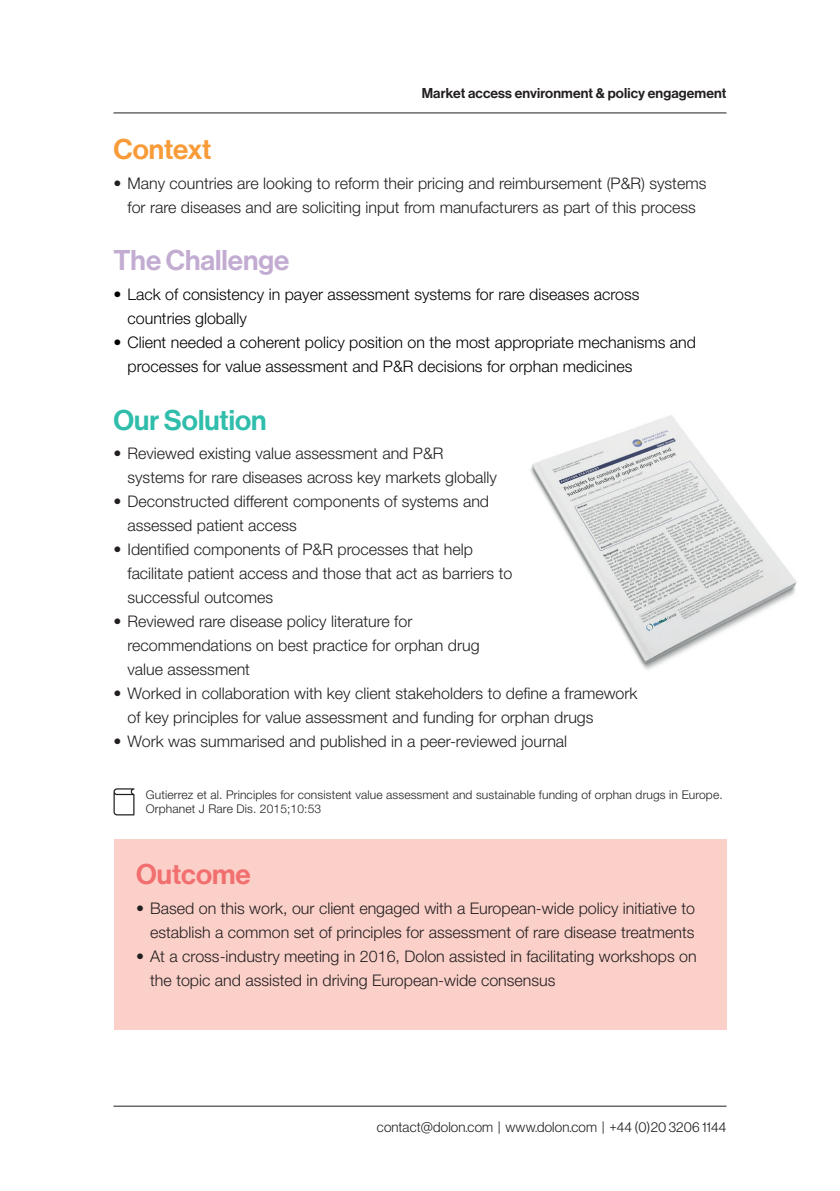
<style>
.page{position:relative;width:840px;height:1191px;background:#fff}
.page>*{position:absolute;margin:0;border:0;box-sizing:border-box;transform-origin:0 0}
.t1{font:500 28px "Haas Grot Disp 65";color:#c3acd1}
.t2{font:500 28px "Haas Grot Disp 65";color:#30bdac}
.t3{font:500 28px "Haas Grot Disp 65";letter-spacing:-.01em;color:#f89b38}
.t4{font:500 28px "Haas Grot Disp 65";color:#f26f6f}
.t5{font:300 16px/24px "Helvetica Neue";color:#231f20}
.t6{font:300 16px/24px "Helvetica Neue";color:#010101}
.t7{font:300 14px "Haas Grot Disp 45";letter-spacing:.01em;color:#231f20}
.t8{font:500 14px "Haas Grot Disp 65";letter-spacing:.01em;color:#231f20}
.t9{font:300 12px/14px "Helvetica Neue";letter-spacing:.01em;color:#231f20}
</style>
<div class="page">
<img style="left:530px;top:415px;width:267px;height:255px">
<hr style="left:113px;top:1105px;width:613px;height:1px;background:#231f20">
<hr style="left:113px;top:113px;width:613px;height:1px;background:#231f20">
<div style="left:113px;top:839px;width:613px;height:190px;background:#fbd0c9"></div>
<svg style="left:113px;top:788px;width:21px;height:27px"></svg>
<p class="t8" style="left:421px;top:85px;width:306px">Market access environment &amp; policy engagement</p>
<h1 class="t3" style="left:113px;top:133px;width:99px">Context</h1>
<p class="t5" style="left:113px;top:171px;width:594px;text-align:center">• Many countries are looking to reform their pricing and reimbursement (P&amp;R) systems for rare diseases and are soliciting input from manufacturers as part of this process</p>
<h1 class="t1" style="left:113px;top:244px;width:177px">The Challenge</h1>
<p class="t6" style="left:127px;top:282px;width:513px;text-indent:-14px">• Lack of consistency in payer assessment systems for rare diseases across countries globally</p>
<p class="t6" style="left:127px;top:330px;width:569px;text-indent:-14px">• Client needed a coherent policy position on the most appropriate mechanisms and processes for value assessment and P&amp;R decisions for orphan medicines</p>
<h1 class="t2" style="left:113px;top:403px;width:155px">Our Solution</h1>
<p class="t5" style="left:127px;top:441px;width:370px;text-indent:-14px">• Reviewed existing value assessment and P&amp;R systems for rare diseases across key markets globally</p>
<p class="t5" style="left:127px;top:489px;width:363px;text-indent:-14px">• Deconstructed different components of systems and assessed patient access</p>
<p class="t5" style="left:127px;top:537px;width:386px;text-indent:-14px">• Identified components of P&amp;R processes that help facilitate patient access and those that act as barriers to successful outcomes</p>
<p class="t5" style="left:127px;top:609px;width:353px;text-indent:-14px">• Reviewed rare disease policy literature for recommendations on best practice for orphan drug value assessment</p>
<p class="t5" style="left:127px;top:681px;width:511px;text-indent:-14px">• Worked in collaboration with key client stakeholders to define a framework of key principles for value assessment and funding for orphan drugs</p>
<p class="t5" style="left:113px;top:729px;width:455px">• Work was summarised and published in a peer-reviewed journal</p>
<p class="t9" style="left:146px;top:788px;width:578px">Gutierrez et al. Principles for consistent value assessment and sustainable funding of orphan drugs in Europe.<br>Orphanet J Rare Dis. 2015;10:53</p>
<h1 class="t4" style="left:136px;top:858px;width:116px">Outcome</h1>
<p class="t5" style="left:136px;top:896px;width:560px;text-align:right">• Based on this work, our client engaged with a European-wide policy initiative to establish a common set of principles for assessment of rare disease treatments</p>
<p class="t5" style="left:150px;top:944px;width:547px;text-indent:-14px">• At a cross-industry meeting in 2016, Dolon assisted in facilitating workshops on the topic and assisted in driving European-wide consensus</p>
<p class="t7" style="left:377px;top:1119px;width:351px">contact@dolon.com | www.dolon.com | +44 (0)20 3206 1144</p>
</div>
